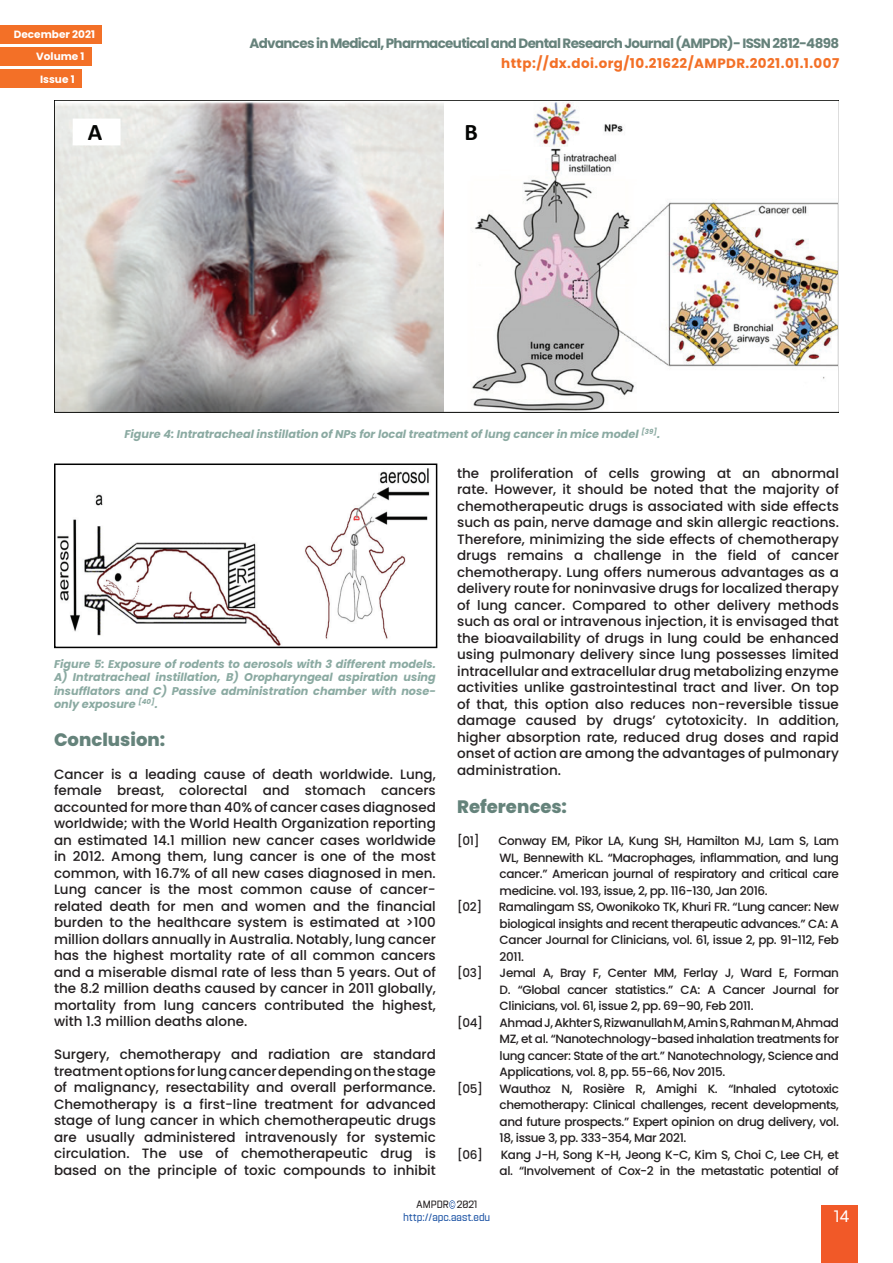
<style>
.page{position:relative;width:893px;height:1263px;background:#fff}
.page>*{position:absolute;margin:0;border:0;box-sizing:border-box;transform-origin:0 0}
.t1{font:700 23.85px "Calibri";color:#040503}
.t2{font:800 18px "Poppins";color:#65837b}
.t3{font:semi-condensed 16.5px "Navine Demo";color:#fff}
.t4{font:500 13.5px/16.5px "Poppins";color:#231f20;text-align:justify}
.t5{font:700 13.5px "Poppins";letter-spacing:-.05em;color:#66827b}
.t6{font:700 13.5px "Poppins";letter-spacing:.03em;color:#f37027}
.t7{font:500 12px/16.5px "Poppins";letter-spacing:-.03em;color:#231f20;text-align:justify}
.t8{font:italic 700 11.25px/13.5px "Poppins";color:#8baaa2;text-align:justify}
.t9{font:700 10.5px "Poppins";color:#fff}
.t10{font:semi-condensed 10.5px "Navine Demo";color:#2056a6}
.t11{font:semi-condensed 10.5px "Navine Demo";color:#231f20}
</style>
<div class="page">
<svg style="left:449px;top:1200px;width:6px;height:9px"></svg>
<div style="left:821px;top:1206px;width:36px;height:57px;background:#f15928"></div>
<div style="left:0;top:47px;width:92px;height:19px;background:#f37027"></div>
<div style="left:0;top:70px;width:82px;height:18px;background:#f37027"></div>
<div style="left:0;top:25px;width:102px;height:18px;background:#f37027"></div>
<img style="left:57px;top:468px;width:373px;height:177px">
<div style="left:54px;top:463px;width:383px;height:185px;border:2px solid #000"></div>
<img style="left:56px;top:102px;width:781px;height:308px">
<div style="left:73px;top:119px;width:47px;height:26px;background:#fff"></div>
<div style="left:449px;top:119px;width:47px;height:26px;background:#fff"></div>
<p class="t9" style="left:14px;top:28px;width:83px">December 2021</p>
<p class="t9" style="left:36px;top:51px;width:50px">Volume 1</p>
<p class="t9" style="left:40px;top:73px;width:36px">Issue 1</p>
<p class="t5" style="left:249px;top:35px;width:591px">Advances in Medical, Pharmaceutical and Dental Research Journal (AMPDR)- ISSN 2812-4898</p>
<p class="t6" style="left:501px;top:56px;width:339px">http://dx.doi.org/10.21622/AMPDR.2021.01.1.007</p>
<h1 class="t1" style="left:88px;top:115px;width:16px">A</h1>
<h1 class="t1" style="left:465px;top:115px;width:15px">B</h1>
<p class="t8" style="left:124px;top:427px;width:537px">Figure 4: Intratracheal instillation of NPs for local treatment of lung cancer in mice model <sup>[39]</sup>.</p>
<p class="t8" style="left:54px;top:657px;width:383px">Figure 5: Exposure of rodents to aerosols with 3 different models.<br>A) Intratracheal instillation, B) Oropharyngeal aspiration using insufflators and C) Passive administration chamber with nose&shy;only exposure <sup>[40]</sup>.</p>
<h2 class="t2" style="left:54px;top:729px;width:113px">Conclusion:</h2>
<p class="t4" style="left:54px;top:766px;width:383px">Cancer is a leading cause of death worldwide. Lung, female breast, colorectal and stomach cancers accounted for more than 40% of cancer cases diagnosed worldwide; with the World Health Organization reporting an estimated 14.1 million new cancer cases worldwide in 2012. Among them, lung cancer is one of the most common, with 16.7% of all new cases diagnosed in men.<br>Lung cancer is the most common cause of cancer&shy;related death for men and women and the financial burden to the healthcare system is estimated at &gt;100 million dollars annually in Australia. Notably, lung cancer has the highest mortality rate of all common cancers and a miserable dismal rate of less than 5 years. Out of the 8.2 million deaths caused by cancer in 2011 globally, mortality from lung cancers contributed the highest, with 1.3 million deaths alone.</p>
<p class="t4" style="left:54px;top:1046px;width:383px">Surgery, chemotherapy and radiation are standard treatment options for lung cancer depending on the stage of malignancy, resectability and overall performance.<br>Chemotherapy is a first-line treatment for advanced stage of lung cancer in which chemotherapeutic drugs are usually administered intravenously for systemic circulation. The use of chemotherapeutic drug is based on the principle of toxic compounds to inhibit</p>
<p class="t4" style="left:457px;top:465px;width:383px">the proliferation of cells growing at an abnormal rate. However, it should be noted that the majority of chemotherapeutic drugs is associated with side effects such as pain, nerve damage and skin allergic reactions.<br>Therefore, minimizing the side effects of chemotherapy drugs remains a challenge in the field of cancer chemotherapy. Lung offers numerous advantages as a delivery route for noninvasive drugs for localized therapy of lung cancer. Compared to other delivery methods such as oral or intravenous injection, it is envisaged that the bioavailability of drugs in lung could be enhanced using pulmonary delivery since lung possesses limited intracellular and extracellular drug metabolizing enzyme activities unlike gastrointestinal tract and liver. On top of that, this option also reduces non-reversible tissue damage caused by drugs’ cytotoxicity. In addition, higher absorption rate, reduced drug doses and rapid onset of action are among the advantages of pulmonary administration.</p>
<h2 class="t2" style="left:457px;top:796px;width:111px">References:</h2>
<p class="t7" style="left:457px;top:833px;width:24px">[01]</p>
<p class="t7" style="left:498px;top:833px;width:342px">Conway EM, Pikor LA, Kung SH, Hamilton MJ, Lam S, Lam WL, Bennewith KL. “Macrophages, inflammation, and lung cancer.” American journal of respiratory and critical care medicine. vol. 193, issue, 2, pp. 116-130, Jan 2016.</p>
<p class="t7" style="left:457px;top:899px;width:27px">[02]</p>
<p class="t7" style="left:499px;top:899px;width:342px">Ramalingam SS, Owonikoko TK, Khuri FR. “Lung cancer: New biological insights and recent therapeutic advances.” CA: A Cancer Journal for Clinicians, vol. 61, issue 2, pp. 91-112, Feb 2011.</p>
<p class="t7" style="left:457px;top:965px;width:27px">[03]</p>
<p class="t7" style="left:500px;top:965px;width:341px">Jemal A, Bray F, Center MM, Ferlay J, Ward E, Forman D. “Global cancer statistics.” CA: A Cancer Journal for Clinicians, vol. 61, issue 2, pp. 69–90, Feb 2011.</p>
<p class="t7" style="left:457px;top:1014px;width:28px">[04]</p>
<p class="t7" style="left:500px;top:1014px;width:341px">Ahmad J, Akhter S, Rizwanullah M, Amin S, Rahman M, Ahmad MZ, et al. “Nanotechnology-based inhalation treatments for lung cancer: State of the art.” Nanotechnology, Science and Applications, vol. 8, pp. 55-66, Nov 2015.</p>
<p class="t7" style="left:457px;top:1080px;width:27px">[05]</p>
<p class="t7" style="left:500px;top:1080px;width:341px">Wauthoz N, Rosière R, Amighi K. “Inhaled cytotoxic chemotherapy: Clinical challenges, recent developments, and future prospects.” Expert opinion on drug delivery, vol.<br>18, issue 3, pp. 333-354, Mar 2021.</p>
<p class="t7" style="left:457px;top:1146px;width:27px">[06]</p>
<p class="t7" style="left:500px;top:1146px;width:341px">Kang J-H, Song K-H, Jeong K-C, Kim S, Choi C, Lee CH, et al. “Involvement of Cox-2 in the metastatic potential of</p>
<p class="t11" style="left:416px;top:1199px;width:63px">AMPDR 2021</p>
<p class="t10" style="left:403px;top:1212px;width:89px">http://apc.aast.edu</p>
<p class="t3" style="left:834px;top:1208px;width:17px">14</p>
</div>
